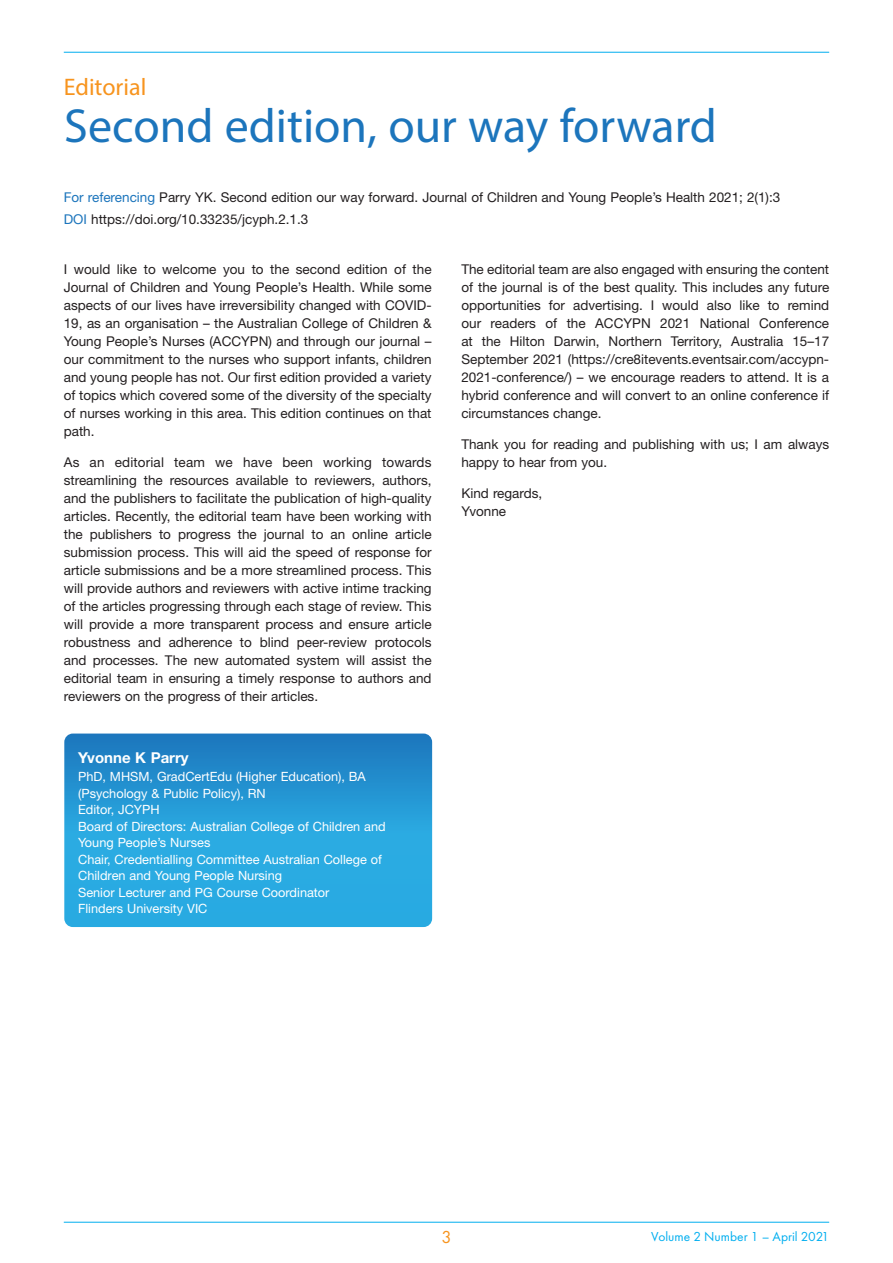
<style>
.page{position:relative;width:893px;height:1263px;background:#fff}
.page>*{position:absolute;margin:0;border:0;box-sizing:border-box;transform-origin:0 0}
.t1{font:48px "Myriad Pro";color:#1c75bc}
.t2{font:24px "Myriad Pro";color:#f7941e}
.t3{font:18px "Futura PT";color:#f7941e}
.t4{font:700 15px "Helvetica Neue";color:#fff}
.t5{font:13.5px/18px "Helvetica Neue";color:#231f20}
.t6{font:13.5px "Futura PT";color:#00aeef}
.t7{font:12.75px/16.5px "Helvetica Neue";color:#fff}
.s1{color:#1c75bc}
</style>
<div class="page">
<hr style="left:64px;top:1222px;width:765px;height:1px;background:#00aeef">
<hr style="left:64px;top:52px;width:765px;height:1px;background:#00aeef">
<svg style="left:64px;top:733px;width:368px;height:194px;background:#279dd8"></svg>
<h2 class="t2" style="left:64px;top:72px;width:84px">Editorial</h2>
<h1 class="t1" style="left:64px;top:97px;width:654px">Second edition, our way forward</h1>
<p class="t5" style="left:64px;top:185px;width:718px;line-height:22.2px"><span class="s1">For referencing</span> Parry YK. Second edition our way forward. Journal of Children and Young People’s Health 2021; 2(1):3<br><span class="s1">DOI</span> https://doi.org/10.33235/jcyph.2.1.3</p>
<p class="t5" style="left:64px;top:260px;width:369px;text-align:justify">I would like to welcome you to the second edition of the Journal of Children and Young People’s Health. While some aspects of our lives have irreversibility changed with COVID-19, as an organisation – the Australian College of Children &amp; Young People’s Nurses (ACCYPN) and through our journal – our commitment to the nurses who support infants, children and young people has not. Our first edition provided a variety of topics which covered some of the diversity of the specialty of nurses working in this area. This edition continues on that path.</p>
<p class="t5" style="left:64px;top:453px;width:369px;text-align:justify">As an editorial team we have been working towards streamlining the resources available to reviewers, authors, and the publishers to facilitate the publication of high-quality articles. Recently, the editorial team have been working with the publishers to progress the journal to an online article submission process. This will aid the speed of response for article submissions and be a more streamlined process. This will provide authors and reviewers with active intime tracking of the articles progressing through each stage of review. This will provide a more transparent process and ensure article robustness and adherence to blind peer-review protocols and processes. The new automated system will assist the editorial team in ensuring a timely response to authors and reviewers on the progress of their articles.</p>
<p class="t5" style="left:461px;top:260px;width:369px;text-align:justify">The editorial team are also engaged with ensuring the content of the journal is of the best quality. This includes any future opportunities for advertising. I would also like to remind our readers of the ACCYPN 2021 National Conference at the Hilton Darwin, Northern Territory, Australia 15–17<br>September 2021 (https://cre8itevents.eventsair.com/accypn-2021-conference/) – we encourage readers to attend. It is a hybrid conference and will convert to an online conference if circumstances change.</p>
<p class="t5" style="left:461px;top:435px;width:369px">Thank you for reading and publishing with us; I am always happy to hear from you.</p>
<p class="t5" style="left:461px;top:484px;width:82px">Kind regards,<br>Yvonne</p>
<p class="t4" style="left:78px;top:748px;width:112px">Yvonne K Parry</p>
<p class="t7" style="left:78px;top:768px;width:309px">PhD, MHSM, GradCertEdu (Higher Education), BA (Psychology &amp; Public Policy), RN<br>Editor, JCYPH<br>Board of Directors: Australian College of Children and Young People’s Nurses<br>Chair, Credentialling Committee Australian College of Children and Young People Nursing<br>Senior Lecturer and PG Course Coordinator<br>Flinders University VIC</p>
<h3 class="t3" style="left:441px;top:1226px;width:12px">3</h3>
<p class="t6" style="left:651px;top:1228px;width:179px">Volume 2 Number 1 – April 2021</p>
</div>
